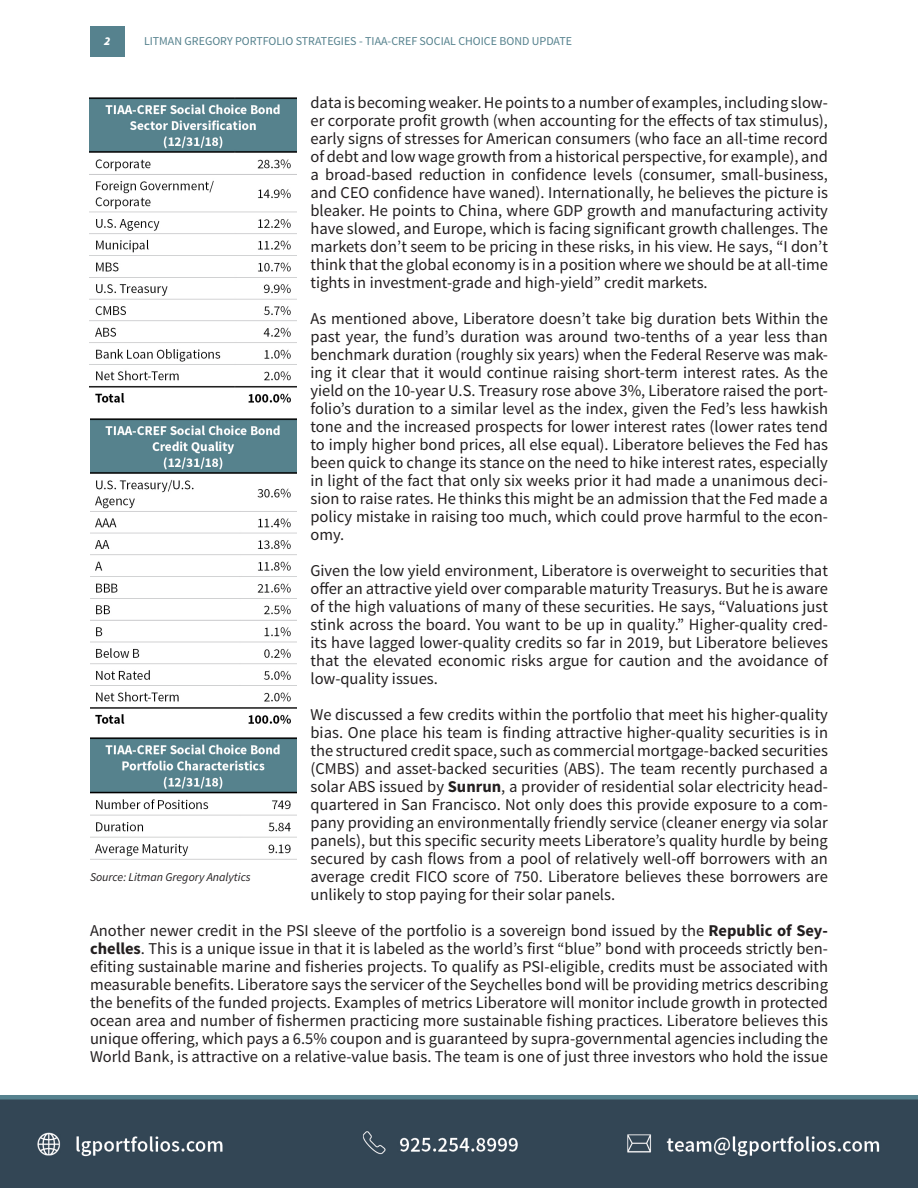
<style>
.page{position:relative;width:918px;height:1188px;background:#fff}
.page>*{position:absolute;margin:0;border:0;box-sizing:border-box;transform-origin:0 0}
.Normal_wrd_12{font:16.5px/18px "Source Sans Pro";color:#231f20;text-align:justify}
.t1{font:12px "Source Sans Pro";color:#56828e}
.t2{font:italic 12px "Source Sans Pro";color:#231f20}
.t3{font:italic 900 12px "Source Sans Pro";color:#fff}
.s1{font-weight:700}
</style>
<div class="page">
<div style="left:90px;top:26px;width:34px;height:31px;background:#56828e"></div>
<img style="left:0;top:1095px;width:918px;height:93px">
<img style="left:90px;top:97px;width:207px;height:306px">
<img style="left:90px;top:418px;width:207px;height:306px">
<img style="left:90px;top:737px;width:207px;height:123px">
<p class="t3" style="left:104px;top:33px;width:8px">2</p>
<p class="t1" style="left:144px;top:34px;width:430px">LITMAN GREGORY PORTFOLIO STRATEGIES - TIAA-CREF SOCIAL CHOICE BOND UPDATE</p>
<p class="Normal_wrd_12" style="left:310px;top:94px;width:519px">data is becoming weaker. He points to a number of examples, including slow&shy;er corporate profit growth (when accounting for the effects of tax stimulus), early signs of stresses for American consumers (who face an all-time record of debt and low wage growth from a historical perspective, for example), and a broad-based reduction in confidence levels (consumer, small-business, and CEO confidence have waned). Internationally, he believes the picture is bleaker. He points to China, where GDP growth and manufacturing activity have slowed, and Europe, which is facing significant growth challenges. The markets don’t seem to be pricing in these risks, in his view. He says, “I don’t think that the global economy is in a position where we should be at all-time tights in investment-grade and high-yield” credit markets.</p>
<p class="Normal_wrd_12" style="left:310px;top:310px;width:519px">As mentioned above, Liberatore doesn’t take big duration bets Within the past year, the fund’s duration was around two-tenths of a year less than benchmark duration (roughly six years) when the Federal Reserve was mak&shy;ing it clear that it would continue raising short-term interest rates. As the yield on the 10-year U.S. Treasury rose above 3%, Liberatore raised the port&shy;folio’s duration to a similar level as the index, given the Fed’s less hawkish tone and the increased prospects for lower interest rates (lower rates tend to imply higher bond prices, all else equal). Liberatore believes the Fed has been quick to change its stance on the need to hike interest rates, especially in light of the fact that only six weeks prior it had made a unanimous deci&shy;sion to raise rates. He thinks this might be an admission that the Fed made a policy mistake in raising too much, which could prove harmful to the econ&shy;omy.</p>
<p class="Normal_wrd_12" style="left:310px;top:562px;width:519px">Given the low yield environment, Liberatore is overweight to securities that offer an attractive yield over comparable maturity Treasurys. But he is aware of the high valuations of many of these securities. He says, “Valuations just stink across the board. You want to be up in quality.” Higher-quality cred&shy;its have lagged lower-quality credits so far in 2019, but Liberatore believes that the elevated economic risks argue for caution and the avoidance of low-quality issues.</p>
<p class="Normal_wrd_12" style="left:310px;top:706px;width:519px">We discussed a few credits within the portfolio that meet his higher-quality bias. One place his team is finding attractive higher-quality securities is in the structured credit space, such as commercial mortgage-backed securities (CMBS) and asset-backed securities (ABS). The team recently purchased a solar ABS issued by <span class="s1">Sunrun</span>, a provider of residential solar electricity head&shy;quartered in San Francisco. Not only does this provide exposure to a com&shy;pany providing an environmentally friendly service (cleaner energy via solar panels), but this specific security meets Liberatore’s quality hurdle by being secured by cash flows from a pool of relatively well-off borrowers with an average credit FICO score of 750. Liberatore believes these borrowers are unlikely to stop paying for their solar panels.</p>
<p class="Normal_wrd_12" style="left:90px;top:922px;width:740px">Another newer credit in the PSI sleeve of the portfolio is a sovereign bond issued by the <span class="s1">Republic of Sey&shy;chelles</span>. This is a unique issue in that it is labeled as the world’s first “blue” bond with proceeds strictly ben&shy;efiting sustainable marine and fisheries projects. To qualify as PSI-eligible, credits must be associated with measurable benefits. Liberatore says the servicer of the Seychelles bond will be providing metrics describing the benefits of the funded projects. Examples of metrics Liberatore will monitor include growth in protected ocean area and number of fishermen practicing more sustainable fishing practices. Liberatore believes this unique offering, which pays a 6.5% coupon and is guaranteed by supra-governmental agencies including the World Bank, is attractive on a relative-value basis. The team is one of just three investors who hold the issue</p>
<p class="t2" style="left:90px;top:870px;width:162px">Source: Litman Gregory Analytics</p>
</div>
